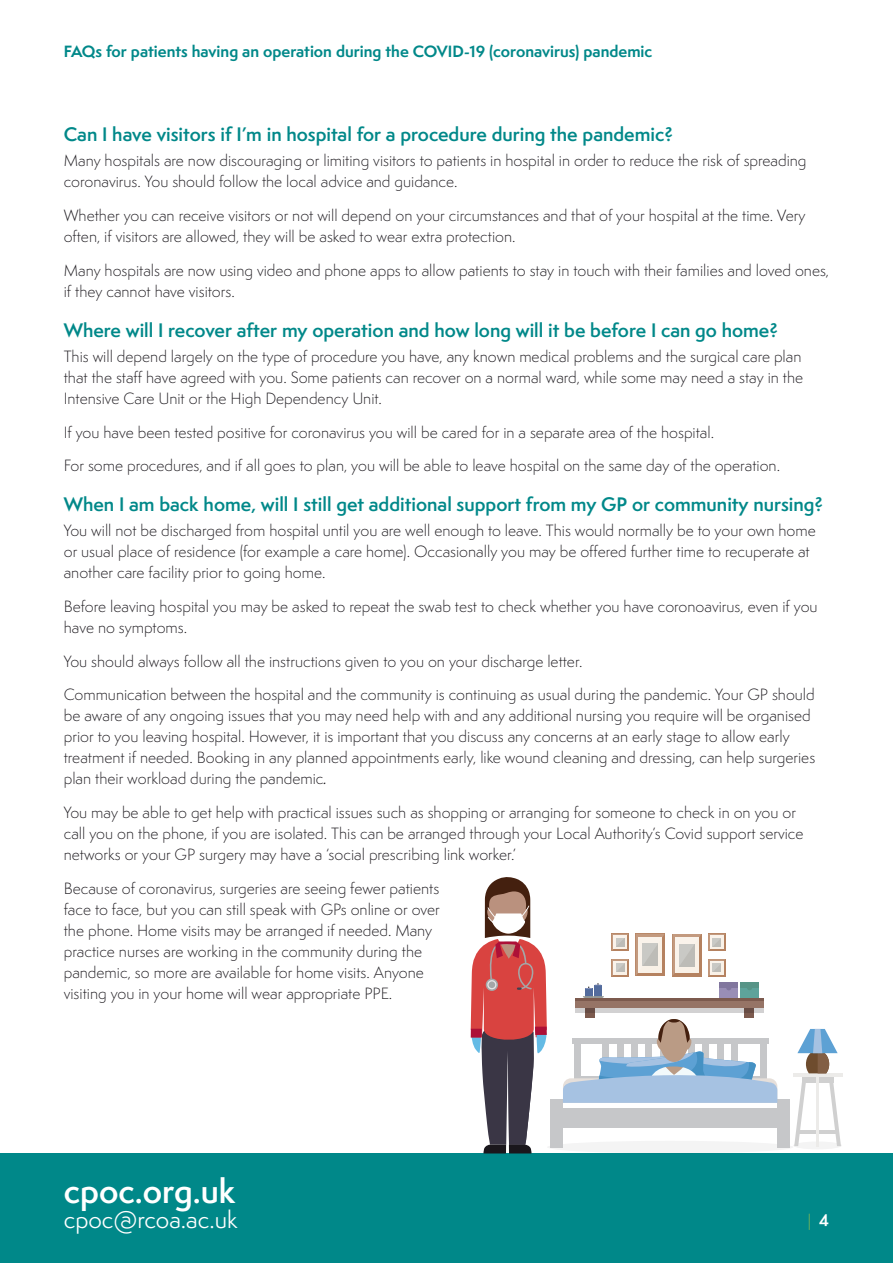
<style>
.page{position:relative;width:893px;height:1263px;background:#fff}
.page>*{position:absolute;margin:0;border:0;box-sizing:border-box;transform-origin:0 0}
.t1{font:600 31.5px "Semplicita Pro";color:#fff}
.t2{font:22.5px "Semplicita Pro";color:#fff}
.Sub_heading_2{font:600 18px "Semplicita Pro";color:#008889}
.Text{font:300 15px/21px "Semplicita Pro";color:#1a171c}
.t3{font:700 15px "Semplicita Pro";color:#008889}
.t4{font:300 15px "Semplicita Pro";color:#96c148}
.s1{font-weight:400;font-style:italic}
.s2{font-weight:700;color:#fff}
</style>
<div class="page">
<div style="left:0;top:1153px;width:893px;height:110px;background:#008889"></div>
<svg style="left:636px;top:934px;width:29px;height:42px"></svg>
<svg style="left:611px;top:934px;width:18px;height:17px"></svg>
<svg style="left:611px;top:959px;width:18px;height:17px"></svg>
<svg style="left:708px;top:934px;width:17px;height:17px"></svg>
<svg style="left:708px;top:959px;width:17px;height:17px"></svg>
<svg style="left:672px;top:934px;width:30px;height:42px"></svg>
<div style="left:575px;top:1000px;width:189px;height:8px;background:#967466"></div>
<hr style="left:575px;top:998px;width:189px;height:2px;background:#7c5a4e">
<div style="left:594px;top:985px;width:7px;height:13px;background:#536c9d"></div>
<div style="left:585px;top:989px;width:7px;height:9px;background:#536c9d"></div>
<svg style="left:583px;top:996px;width:21px;height:2px"></svg>
<svg style="left:585px;top:983px;width:16px;height:6px"></svg>
<svg style="left:585px;top:1012px;width:9px;height:5px"></svg>
<svg style="left:745px;top:1012px;width:9px;height:5px"></svg>
<svg style="left:575px;top:1008px;width:189px;height:4px"></svg>
<div style="left:740px;top:983px;width:19px;height:15px;background:#5ea39b"></div>
<div style="left:740px;top:982px;width:19px;height:5px;background:#579487"></div>
<svg style="left:747px;top:987px;width:5px;height:3px"></svg>
<div style="left:720px;top:983px;width:18px;height:15px;background:#998eb6"></div>
<div style="left:720px;top:983px;width:18px;height:5px;background:#81769e"></div>
<div style="left:793px;top:1141px;width:49px;height:8px;background:#f4f4f4;border-radius:50%"></div>
<div style="left:547px;top:1141px;width:246px;height:12px;background:#f4f4f4;border-radius:50%"></div>
<div style="left:551px;top:1103px;width:238px;height:24px;background:#c6c7c9"></div>
<div style="left:551px;top:1099px;width:12px;height:48px;background:#c6c7c9"></div>
<div style="left:777px;top:1099px;width:12px;height:48px;background:#c6c7c9"></div>
<hr style="left:799px;top:1130px;width:36px;height:3px;background:#d0d0d0">
<div style="left:802px;top:1077px;width:31px;height:5px;background:#d0d0d0"></div>
<hr style="left:793px;top:1073px;width:49px;height:4px;background:#ecebe9">
<svg style="left:829px;top:1082px;width:12px;height:64px"></svg>
<svg style="left:794px;top:1082px;width:12px;height:64px"></svg>
<hr style="left:816px;top:1077px;width:3px;height:69px;background:#ecebe9">
<svg style="left:797px;top:1029px;width:41px;height:44px"></svg>
<svg style="left:563px;top:1019px;width:214px;height:89px"></svg>
<svg style="left:471px;top:877px;width:76px;height:276px"></svg>
<div style="left:535px;top:1027px;width:12px;height:8px;background:#ad1037"></div>
<p class="t3" style="left:64px;top:40px;width:590px">FAQs for patients having an operation during the COVID-19 (coronavirus) pandemic</p>
<p class="Sub_heading_2" style="left:64px;top:121px;width:611px">Can I have visitors if I’m in hospital for a procedure during the pandemic?</p>
<p class="Text" style="left:64px;top:150px;width:744px">Many hospitals are now discouraging or limiting visitors to patients in hospital in order to reduce the risk of spreading coronavirus. You should follow the local advice and guidance.</p>
<p class="Text" style="left:64px;top:205px;width:743px">Whether you can receive visitors or not will depend on your circumstances and that of your hospital at the time. Very often, if visitors are allowed, they will be asked to wear extra protection.</p>
<p class="Text" style="left:64px;top:260px;width:767px">Many hospitals are now using video and phone apps to allow patients to stay in touch with their families and loved ones, if they cannot have visitors.</p>
<p class="Sub_heading_2" style="left:64px;top:317px;width:716px">Where will I recover after my operation and how long will it be before I can go home?</p>
<p class="Text" style="left:64px;top:346px;width:741px;text-align:justify">This will depend largely on the type of procedure you have, any known medical problems and the surgical care plan that the staff have agreed with you. Some patients can recover on a normal ward, while some may need a stay in the Intensive Care Unit or the High Dependency Unit.</p>
<p class="Text" style="left:64px;top:421px;width:652px">If you have been tested positive for coronavirus you will be cared for in a separate area of the hospital.</p>
<p class="Text" style="left:64px;top:455px;width:718px">For some procedures, and if all goes to plan, you will be able to leave hospital on the same day of the operation.</p>
<p class="Sub_heading_2" style="left:64px;top:491px;width:761px">When I am back home, will I still get additional support from my GP or community nursing?</p>
<p class="Text" style="left:64px;top:520px;width:754px">You will not be discharged from hospital until you are well enough to leave. This would normally be to your own home or usual place of residence (for example a care home). Occasionally you may be offered further time to recuperate at another care facility prior to going home.</p>
<p class="Text" style="left:64px;top:596px;width:755px">Before leaving hospital you may be asked to repeat the swab test to check whether you have coronoavirus, even if you have no symptoms.</p>
<p class="Text" style="left:64px;top:650px;width:520px">You should always follow all the instructions given to you on your discharge letter.</p>
<p class="Text" style="left:64px;top:684px;width:753px">Communication between the hospital and the community is continuing as usual during the pandemic. Your GP should be aware of any ongoing issues that you may need help with and any additional nursing you require will be organised prior to you leaving hospital. However, it is important that you discuss any concerns at an early stage to allow early treatment if needed. Booking in any planned appointments early, like wound cleaning and dressing, can help surgeries plan their workload during the pandemic<span class="s1">.</span></p>
<p class="Text" style="left:64px;top:802px;width:741px">You may be able to get help with practical issues such as shopping or arranging for someone to check in on you or call you on the phone, if you are isolated. This can be arranged through your Local Authority’s Covid support service networks or your GP surgery may have a ‘social prescribing link worker.’</p>
<p class="Text" style="left:64px;top:878px;width:378px">Because of coronavirus, surgeries are seeing fewer patients face to face, but you can still speak with GPs online or over the phone. Home visits may be arranged if needed. Many practice nurses are working in the community during the pandemic, so more are available for home visits. Anyone visiting you in your home will wear appropriate PPE.</p>
<h1 class="t1" style="left:64px;top:1168px;width:173px">cpoc.org.uk</h1>
<h2 class="t2" style="left:64px;top:1204px;width:175px">cpoc@rcoa.ac.uk</h2>
<p class="t4" style="left:808px;top:1210px;width:23px">| <span class="s2">4</span></p>
</div>
